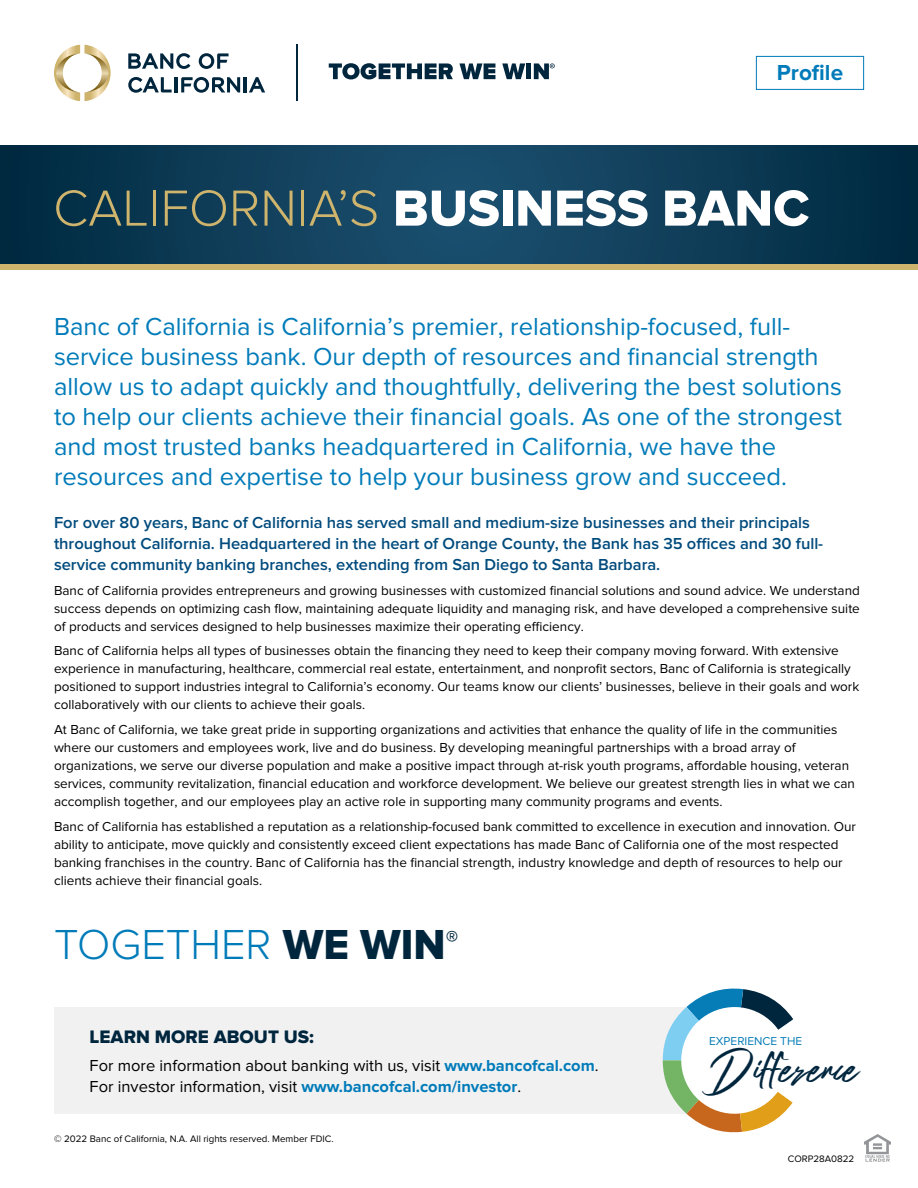
<style>
.page{position:relative;width:918px;height:1188px;background:#fff}
.page>*{position:absolute;margin:0;border:0;box-sizing:border-box;transform-origin:0 0}
.t1{font:300 52.5px "Proxima Nova";color:#cfb46d}
.t2{font:44.7px "Qindom ALT";color:#00263e}
.t3{font:300 43.5px "Proxima Nova";color:#007bb9}
.t4{font:25.5px/30px "Proxima Nova";color:#007bb9}
.t5{font:700 22.5px "Proxima Nova";color:#007bb9}
.t6{font:18.75px "Proxima Nova Extrabld";color:#00263e}
.t7{font:600 16.5px/21px "Proxima Nova";color:#004b7d}
.t8{font:16.5px/21px "Proxima Nova";color:#000}
.BODY-ada{font:13.5px/18px "Proxima Nova";color:#000}
.t9{font:11.85px "Proxima Nova";color:#077db7}
.t10{font:9.75px "Proxima Nova";color:#000}
.s1{font-family:"Proxima Nova Extrabld";font-weight:400;color:#fff}
.s2{font-family:"Proxima Nova Extrabld";font-weight:400;color:#00263e}
.s3{font-weight:700;color:#007bb9}
</style>
<div class="page">
<svg style="left:0;top:145px;width:918px;height:119px;background:#0e3c57"></svg>
<svg style="left:54px;top:45px;width:57px;height:56px"></svg>
<hr style="left:175px;top:77px;width:3px;height:15px;background:#00263e">
<hr style="left:244px;top:77px;width:3px;height:15px;background:#00263e">
<svg style="left:249px;top:77px;width:16px;height:15px"></svg>
<svg style="left:181px;top:77px;width:59px;height:16px"></svg>
<svg style="left:128px;top:77px;width:44px;height:16px"></svg>
<svg style="left:199px;top:53px;width:30px;height:16px"></svg>
<svg style="left:128px;top:53px;width:62px;height:16px"></svg>
<svg style="left:329px;top:63px;width:124px;height:16px"></svg>
<svg style="left:459px;top:63px;width:36px;height:16px"></svg>
<svg style="left:502px;top:63px;width:23px;height:16px"></svg>
<div style="left:526px;top:63px;width:5px;height:16px;background:#00263e"></div>
<hr style="left:296px;top:45px;width:2px;height:56px;background:#00263e">
<svg style="left:534px;top:63px;width:21px;height:16px"></svg>
<div style="left:0;top:264px;width:918px;height:6px;background:#cfb46d"></div>
<div style="left:756px;top:56px;width:108px;height:34px;border:1px solid #007bb9"></div>
<div style="left:54px;top:1007px;width:635px;height:106px;background:#f1f1f2"></div>
<svg style="left:663px;top:988px;width:131px;height:145px"></svg>
<svg style="left:864px;top:1134px;width:27px;height:28px"></svg>
<p class="t5" style="left:777px;top:60px;width:68px">Profile</p>
<p class="t1" style="left:53px;top:178px;width:758px">CALIFORNIA’S <span class="s1">BUSINESS BANC</span></p>
<p class="t4" style="left:54px;top:312px;width:790px">Banc of California is California’s premier, relationship-focused, full&shy;service business bank. Our depth of resources and financial strength allow us to adapt quickly and thoughtfully, delivering the best solutions to help our clients achieve their financial goals. As one of the strongest and most trusted banks headquartered in California, we have the resources and expertise to help your business grow and succeed.</p>
<p class="t7" style="left:54px;top:512px;width:771px">For over 80 years, Banc of California has served small and medium-size businesses and their principals throughout California. Headquartered in the heart of Orange County, the Bank has 35 offices and 30 full&shy;service community banking branches, extending from San Diego to Santa Barbara.</p>
<p class="BODY-ada" style="left:54px;top:581px;width:807px;text-align:justify">Banc of California provides entrepreneurs and growing businesses with customized financial solutions and sound advice. We understand success depends on optimizing cash flow, maintaining adequate liquidity and managing risk, and have developed a comprehensive suite of products and services designed to help businesses maximize their operating efficiency.</p>
<p class="BODY-ada" style="left:54px;top:642px;width:807px">Banc of California helps all types of businesses obtain the financing they need to keep their company moving forward. With extensive experience in manufacturing, healthcare, commercial real estate, entertainment, and nonprofit sectors, Banc of California is strategically positioned to support industries integral to California’s economy. Our teams know our clients’ businesses, believe in their goals and work collaboratively with our clients to achieve their goals.</p>
<p class="BODY-ada" style="left:54px;top:721px;width:803px">At Banc of California, we take great pride in supporting organizations and activities that enhance the quality of life in the communities where our customers and employees work, live and do business. By developing meaningful partnerships with a broad array of organizations, we serve our diverse population and make a positive impact through at-risk youth programs, affordable housing, veteran services, community revitalization, financial education and workforce development. We believe our greatest strength lies in what we can accomplish together, and our employees play an active role in supporting many community programs and events.</p>
<p class="BODY-ada" style="left:54px;top:818px;width:803px">Banc of California has established a reputation as a relationship-focused bank committed to excellence in execution and innovation. Our ability to anticipate, move quickly and consistently exceed client expectations has made Banc of California one of the most respected banking franchises in the country. Banc of California has the financial strength, industry knowledge and depth of resources to help our clients achieve their financial goals.</p>
<p class="t3" style="left:54px;top:920px;width:406px">TOGETHER <span class="s2">WE WIN</span><sup>®</sup></p>
<p class="t6" style="left:90px;top:1026px;width:226px">LEARN MORE ABOUT US:</p>
<p class="t8" style="left:90px;top:1056px;width:511px">For more information about banking with us, visit <span class="s3">www.bancofcal.com</span>.<br>For investor information, visit <span class="s3">www.bancofcal.com/investor</span>.</p>
<p class="t10" style="left:54px;top:1133px;width:281px">© 2022 Banc of California, N.A. All rights reserved. Member FDIC.</p>
<p class="t9" style="left:709px;top:1034px;width:94px">EXPERIENCE THE</p>
<p class="t2" style="left:717px;top:1039px;width:145px">Difference</p>
<p class="t10" style="left:788px;top:1153px;width:68px">CORP28A0822</p>
</div>
